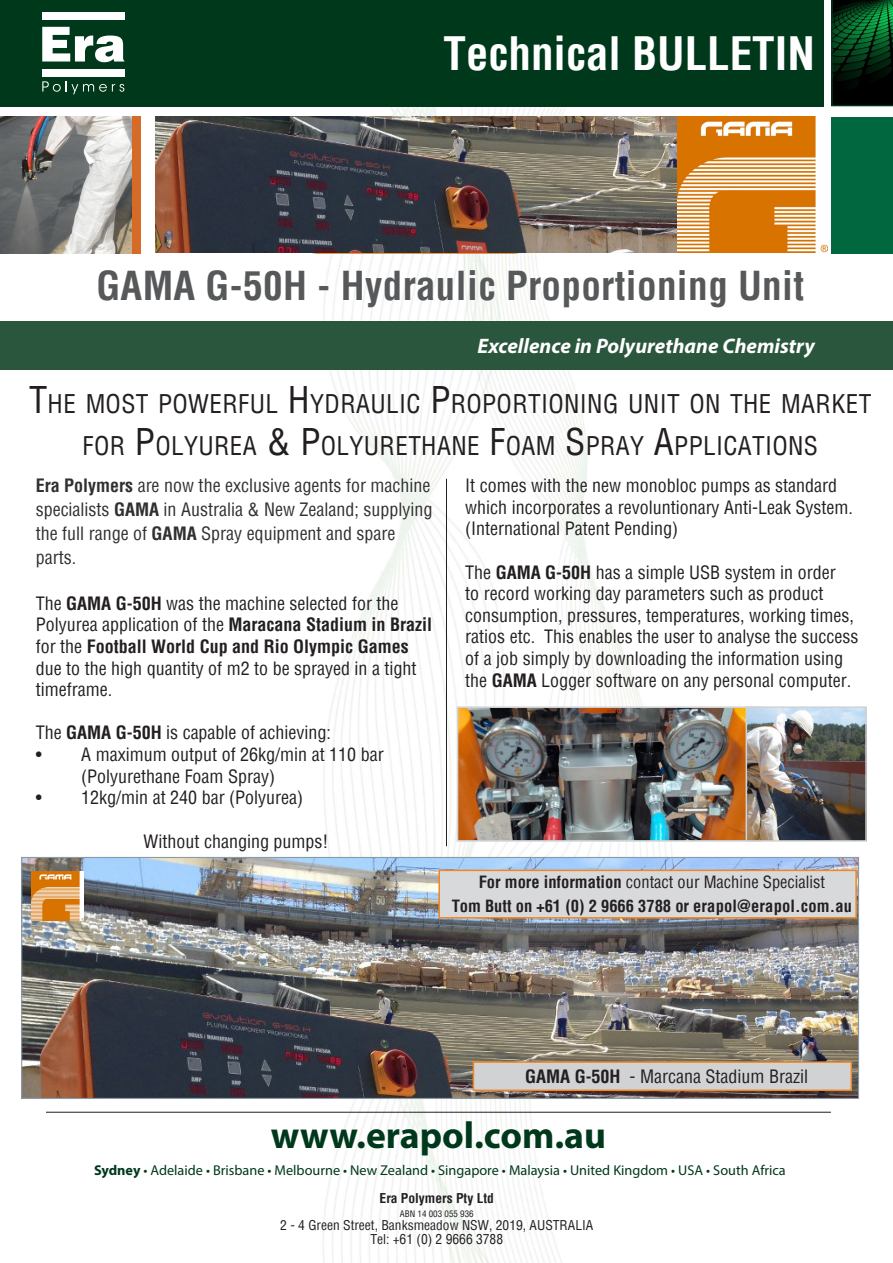
<style>
.page{position:relative;width:893px;height:1263px;background:#fff}
.page>*{position:absolute;margin:0;border:0;box-sizing:border-box;transform-origin:0 0}
.t1{font:700 condensed 45px "Helvetica";color:#fff}
.Subheading_Green{font:700 condensed 39px "Helvetica";letter-spacing:.01em;color:#57585a}
.t2{font:700 37.65px "Myriad Pro";color:#00381b}
.Subheading_Green-2{font:condensed 25.2px "Helvetica";letter-spacing:.015em;color:#231f20}
.t3{font:italic 700 21px "Myriad Pro";color:#fff}
.t4{font:condensed 18px/21.6px "Helvetica";color:#231f20}
.t5{font:condensed 18px/24px "Helvetica";color:#312f30}
.t6{font:700 condensed 16.5px "Helvetica";color:#231f20}
.t7{font:condensed 16.5px "Helvetica";color:#231f20}
.t8{font:14.25px "Myriad Pro";color:#00381b}
.t9{font:condensed 13.5px "Helvetica";color:#231f20}
.t10{font:condensed 13.2px "Helvetica";color:#231f20}
.t11{font:700 condensed 13.2px "Helvetica";color:#231f20}
.t12{font:condensed 8.85px "Helvetica";color:#231f20}
.s1{font-size:36px}
.s2{font-weight:700}
.s3{font-size:13.2px}
</style>
<div class="page">
<img style="left:0;top:106px;width:893px;height:1157px">
<hr style="left:446px;top:479px;width:1px;height:367px;background:#231f20">
<div style="left:0;top:321px;width:893px;height:49px;background:#2b563e"></div>
<div style="left:0;top:0;width:824px;height:106px;background:#00381b"></div>
<div style="left:0;top:116px;width:141px;height:138px;background:#d66b27"></div>
<img style="left:0;top:116px;width:132px;height:138px">
<svg style="left:831px;top:0;width:62px;height:106px;background:#032e14"></svg>
<svg style="left:42px;top:81px;width:82px;height:13px"></svg>
<svg style="left:42px;top:27px;width:82px;height:35px"></svg>
<div style="left:42px;top:69px;width:82px;height:7px;background:#fff"></div>
<div style="left:42px;top:12px;width:82px;height:8px;background:#fff"></div>
<hr style="left:46px;top:1112px;width:785px;height:1px;background:#231f20">
<img style="left:155px;top:116px;width:646px;height:137px">
<img style="left:678px;top:116px;width:150px;height:136px">
<div style="left:832px;top:117px;width:61px;height:137px;background:#00673e"></div>
<img style="left:23px;top:859px;width:834px;height:238px">
<div style="left:21px;top:857px;width:838px;height:242px;border:1px solid #8a9ba5"></div>
<div style="left:439px;top:870px;width:417px;height:48px;background:#d8d9db"></div>
<div style="left:438px;top:870px;width:419px;height:48px;border:2px solid #f38620"></div>
<img style="left:31px;top:871px;width:53px;height:49px">
<div style="left:473px;top:1062px;width:378px;height:28px;background:#d1d2d4"></div>
<div style="left:473px;top:1061px;width:379px;height:30px;border:2px solid #f38620"></div>
<img style="left:460px;top:709px;width:286px;height:130px">
<div style="left:457px;top:706px;width:305px;height:136px;border:2px solid #d1d2d4"></div>
<img style="left:749px;top:709px;width:115px;height:130px">
<div style="left:746px;top:706px;width:121px;height:136px;border:2px solid #d1d2d4"></div>
<p class="t1" style="left:444px;top:24px;width:373px">Technical BULLETIN</p>
<p class="Subheading_Green" style="left:96px;top:260px;width:709px">GAMA G-50H - Hydraulic Proportioning Unit</p>
<p class="t3" style="left:478px;top:333px;width:339px">Excellence in Polyurethane Chemistry</p>
<p class="Subheading_Green-2" style="left:29px;top:387px;width:843px"><span class="s1">T</span>HE MOST POWERFUL <span class="s1">H</span> YDRAULIC <span class="s1">P</span>ROPORTIONING UNIT ON THE MARKET</p>
<p class="Subheading_Green-2" style="left:83px;top:430px;width:737px">FOR <span class="s1">P</span> OLYUREA <span class="s1">&amp; P</span> OLYURETHANE <span class="s1">F</span>OAM <span class="s1">S</span>PRAY <span class="s1">A</span>PPLICATIONS</p>
<p class="t5" style="left:36px;top:473px;width:398px"><span class="s2">Era Polymers</span> are now the exclusive agents for machine specialists <span class="s2">GAMA</span> in Australia &amp; New Zealand; supplying the full range of <span class="s2">GAMA</span> Spray equipment and spare parts.</p>
<p class="t4" style="left:36px;top:592px;width:398px">The <span class="s2">GAMA G-50H</span> was the machine selected for the Polyurea application of the <span class="s2">Maracana Stadium in Brazil </span>for the <span class="s2">Football World Cup and Rio Olympic Games </span>due to the high quantity of m2 to be sprayed in a tight timeframe.</p>
<p class="t4" style="left:36px;top:722px;width:297px">The <span class="s2">GAMA G-50H</span> is capable of achieving:</p>
<p class="t4" style="left:81px;top:743px;width:304px;text-indent:-46px">• A maximum output of 26kg/min at 110 bar (Polyurethane Foam Spray)</p>
<p class="t4" style="left:36px;top:787px;width:269px">• 12kg/min at 240 bar (Polyurea)</p>
<p class="t4" style="left:144px;top:830px;width:186px">Without changing pumps!</p>
<p class="t4" style="left:465px;top:475px;width:389px">It comes with the new monobloc pumps as standard which incorporates a revoluntionary Anti-Leak System. (International Patent Pending)</p>
<p class="t4" style="left:465px;top:561px;width:395px">The <span class="s2">GAMA G-50H</span> has a simple USB system in order<br>to record working day parameters such as product consumption, pressures, temperatures, working times, ratios etc. This enables the user to analyse the success of a job simply by downloading the information using the <span class="s2">GAMA</span> Logger software on any personal computer.</p>
<p class="t7" style="left:479px;top:871px;width:348px"><span class="s2">For more information</span> contact our Machine Specialist</p>
<p class="t6" style="left:452px;top:895px;width:402px">Tom Butt on +61 (0) 2 9666 3788 or erapol@erapol.com.au</p>
<p class="t4" style="left:525px;top:1065px;width:284px"><span class="s2">GAMA G-50H</span> - Marcana Stadium Brazil</p>
<p class="t2" style="left:271px;top:1110px;width:337px">www.erapol.com.au</p>
<p class="t8" style="left:94px;top:1162px;width:693px"><span class="s2">Sydney</span> • Adelaide • Brisbane • Melbourne • New Zealand • Singapore • Malaysia • United Kingdom • USA • South Africa</p>
<p class="t11" style="left:380px;top:1189px;width:116px">Era Polymers Pty Ltd</p>
<p class="t12" style="left:400px;top:1207px;width:76px">ABN 14 003 055 936</p>
<p class="t10" style="left:280px;top:1217px;width:315px">2 - 4 Green Street, Banksmeadow NSW, 2019, AUSTRALIA</p>
<p class="t9" style="left:370px;top:1230px;width:134px"><span class="s3">Tel:</span> +61 (0) 2 9666 3788</p>
</div>
